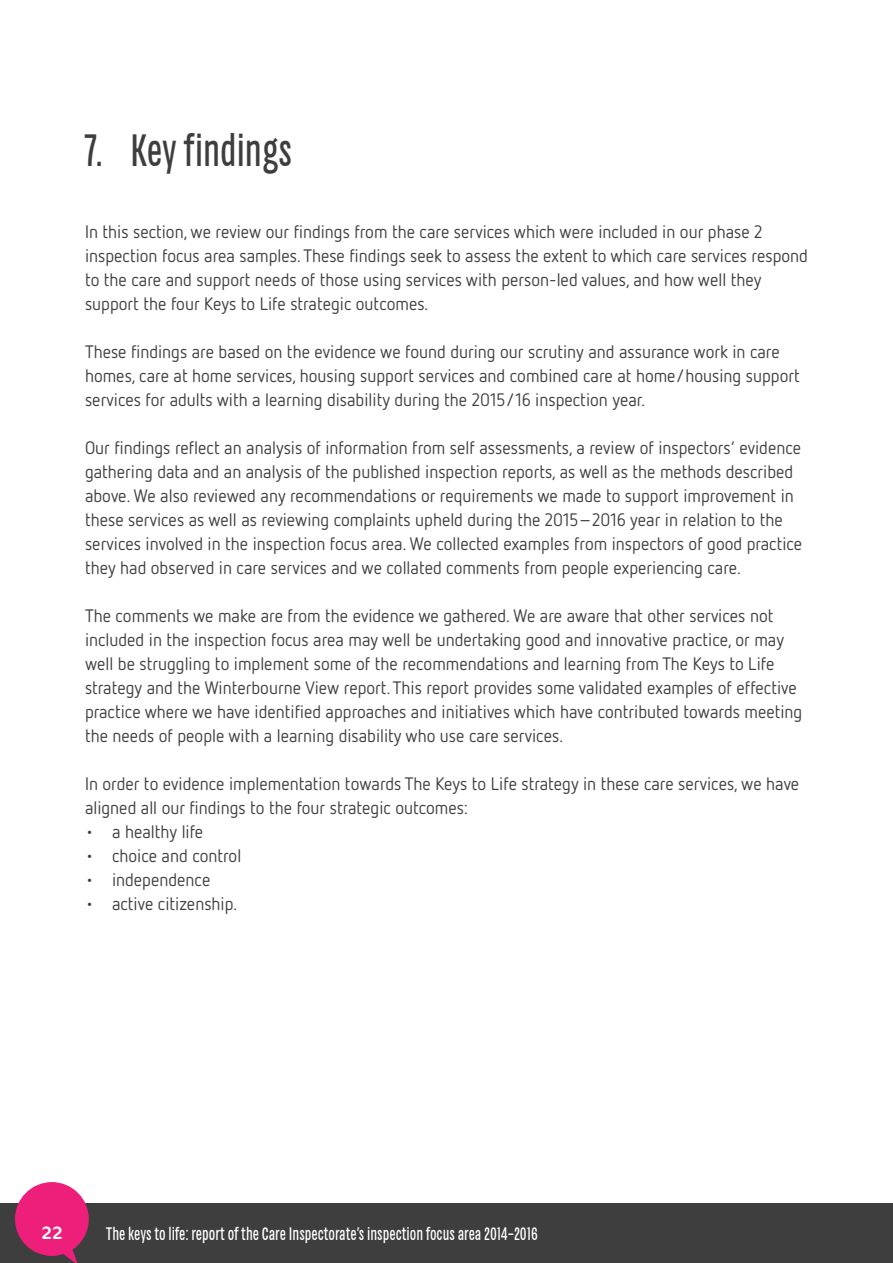
<style>
.page{position:relative;width:893px;height:1263px;background:#fff}
.page>*{position:absolute;margin:0;border:0;box-sizing:border-box;transform-origin:0 0}
.t1{font:45px "Chartwell Pies";color:#3e3e3f}
.t2{font:18px/24px "Netto OT";color:#3e3e3f}
.t3{font:18px "Chartwell Rose";color:#fff}
.t4{font:18px "Cocon OT";color:#fff}
</style>
<div class="page">
<div style="left:0;top:1203px;width:893px;height:60px;background:#3e3e3f"></div>
<div style="left:16px;top:1183px;width:72px;height:72px;background:#ee1e7b;border-radius:50%"></div>
<div style="left:15px;top:1182px;width:74px;height:74px;border:2px solid #ee1e7b;border-radius:50%"></div>
<svg style="left:58px;top:1241px;width:22px;height:22px"></svg>
<h1 class="t1" style="left:85px;top:122px;width:209px">7. Key findings</h1>
<p class="t2" style="left:85px;top:219px;width:724px">In this section, we review our findings from the care services which were included in our phase 2 inspection focus area samples. These findings seek to assess the extent to which care services respond to the care and support needs of those using services with person-led values, and how well they support the four Keys to Life strategic outcomes.</p>
<p class="t2" style="left:85px;top:339px;width:716px">These findings are based on the evidence we found during our scrutiny and assurance work in care homes, care at home services, housing support services and combined care at home/housing support services for adults with a learning disability during the 2015/16 inspection year.</p>
<p class="t2" style="left:85px;top:435px;width:719px">Our findings reflect an analysis of information from self assessments, a review of inspectors’ evidence gathering data and an analysis of the published inspection reports, as well as the methods described above. We also reviewed any recommendations or requirements we made to support improvement in these services as well as reviewing complaints upheld during the 2015–2016 year in relation to the services involved in the inspection focus area. We collected examples from inspectors of good practice they had observed in care services and we collated comments from people experiencing care.</p>
<p class="t2" style="left:85px;top:603px;width:719px">The comments we make are from the evidence we gathered. We are aware that other services not included in the inspection focus area may well be undertaking good and innovative practice, or may well be struggling to implement some of the recommendations and learning from The Keys to Life strategy and the Winterbourne View report. This report provides some validated examples of effective practice where we have identified approaches and initiatives which have contributed towards meeting the needs of people with a learning disability who use care services.</p>
<p class="t2" style="left:85px;top:771px;width:716px">In order to evidence implementation towards The Keys to Life strategy in these care services, we have aligned all our findings to the four strategic outcomes:</p>
<p class="t2" style="left:85px;top:819px;width:120px">• a healthy life</p>
<p class="t2" style="left:85px;top:843px;width:158px">• choice and control</p>
<p class="t2" style="left:85px;top:867px;width:127px">• independence</p>
<p class="t2" style="left:85px;top:891px;width:154px">• active citizenship.</p>
<p class="t4" style="left:41px;top:1222px;width:23px">22</p>
<p class="t3" style="left:106px;top:1222px;width:433px">The keys to life: report of the Care Inspectorate’s inspection focus area 2014–2016</p>
</div>
